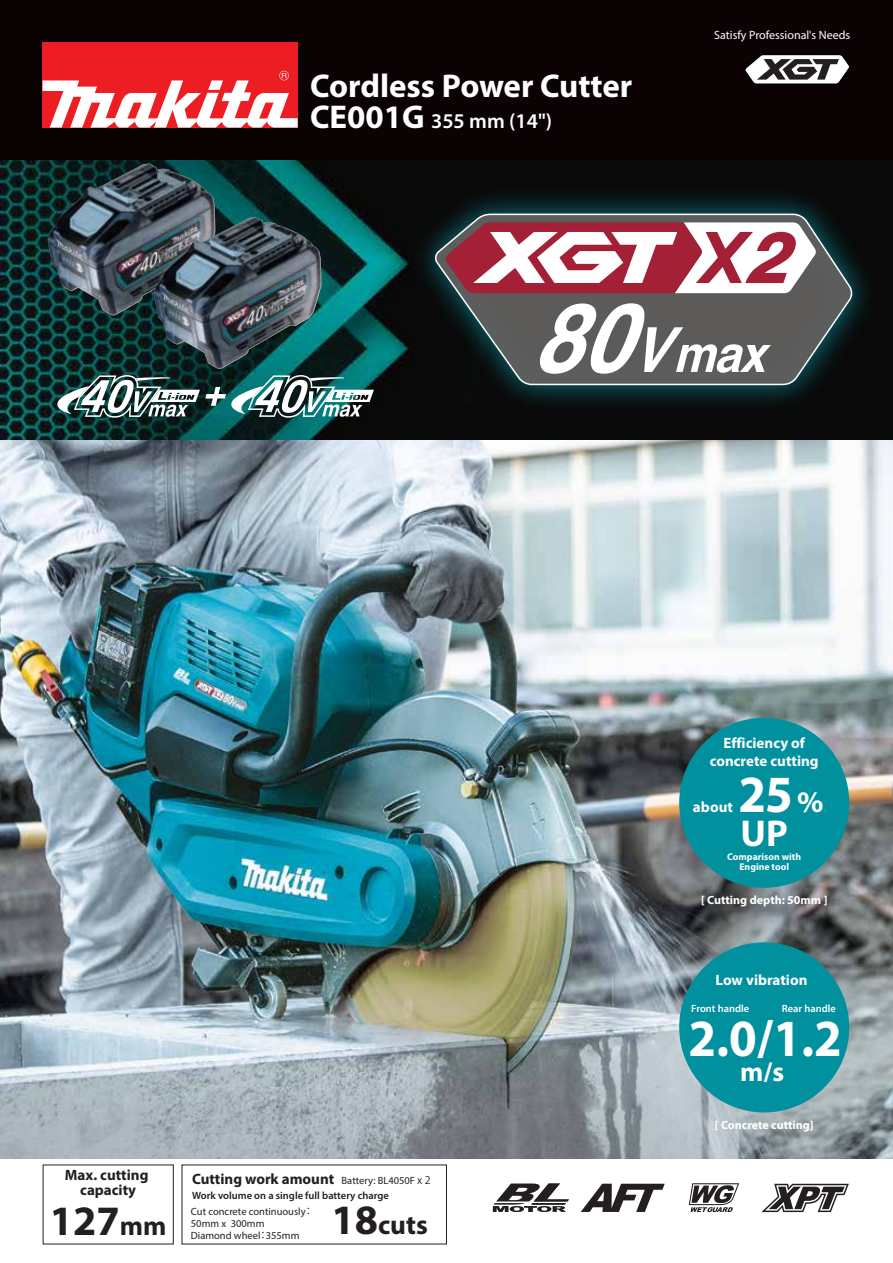
<style>
.page{position:relative;width:893px;height:1263px;background:#fff}
.page>*{position:absolute;margin:0;border:0;box-sizing:border-box;transform-origin:0 0}
.t1{font:700 52.5px "Myriad Pro";color:#fff;scale:.95 1}
.t2{font:700 42px "Myriad Pro";color:#231f20}
.t3{font:700 37.5px "Myriad Pro";color:#fff}
.t4{font:700 33px "Myriad Pro";color:#fff}
.t5{font:700 27.15px "Myriad Pro";color:#231f20}
.t6{font:700 27.15px "Myriad Pro";color:#fff}
.t7{font:600 21px "Myriad Pro";color:#fff}
.t8{font:700 15px/18px "Myriad Pro";color:#fff;text-align:center}
.t9{font:700 15px/15px "Myriad Pro";color:#231f20;text-align:center}
.t10{font:700 12px "Myriad Pro";color:#fff}
.t11{font:12px "Myriad Pro";color:#fff}
.t12{font:10.5px/12px "Myriad Pro";color:#231f20}
.t13{font:600 10.5px "Myriad Pro";color:#231f20}
.t14{font:600 10.5px "Myriad Pro";color:#fff}
.t15{font:700 9.75px/10.5px "Myriad Pro";color:#fff;text-align:center}
.s1{font-weight:700;font-size:33px}
.s2{font-size:27.15px}
.s3{font-family:"Koz Go Pr 6 N"}
.s4{font-size:42px}
.s5{font-size:30px}
</style>
<div class="page">
<img style="left:0;top:440px;width:893px;height:719px">
<svg style="left:0;top:159px;width:893px;height:281px;background:#082d2c"></svg>
<div style="left:0;top:0;width:893px;height:159px;background:#0a0203"></div>
<svg style="left:745px;top:55px;width:104px;height:28px;background:#989696"></svg>
<div style="left:43px;top:43px;width:255px;height:85px;background:#ed1d24"></div>
<svg style="left:43px;top:71px;width:255px;height:57px"></svg>
<img style="left:57px;top:375px;width:317px;height:43px">
<img style="left:396px;top:175px;width:495px;height:249px">
<svg style="left:433px;top:213px;width:421px;height:173px;background:#434a4a"></svg>
<svg style="left:539px;top:303px;width:232px;height:71px"></svg>
<svg style="left:445px;top:222px;width:371px;height:71px"></svg>
<svg style="left:493px;top:1183px;width:76px;height:29px"></svg>
<svg style="left:602px;top:1183px;width:63px;height:1px"></svg>
<svg style="left:581px;top:1184px;width:84px;height:28px"></svg>
<svg style="left:689px;top:1183px;width:50px;height:29px"></svg>
<svg style="left:762px;top:1183px;width:87px;height:30px"></svg>
<svg style="left:761px;top:1184px;width:88px;height:28px"></svg>
<div style="left:679px;top:718px;width:170px;height:170px;background:#00909e;border-radius:50%"></div>
<div style="left:679px;top:942px;width:170px;height:170px;background:#00909e;border-radius:50%"></div>
<img style="left:48px;top:163px;width:167px;height:153px">
<img style="left:154px;top:217px;width:167px;height:152px">
<h3 class="t4" style="left:310px;top:64px;width:324px">Cordless Power Cutter</h3>
<h3 class="t7" style="left:310px;top:107px;width:244px"><span class="s1">CE001G</span> 355 mm (14")</h3>
<p class="t11" style="left:714px;top:27px;width:138px">Satisfy Professional's Needs</p>
<h3 class="t9" style="left:65px;top:1167px;width:85px">Max. cutting capacity</h3>
<h2 class="t2" style="left:50px;top:1193px;width:118px">127<span class="s2">mm</span></h2>
<h3 class="t9" style="left:192px;top:1171px;width:144px">Cutting work amount</h3>
<p class="t12" style="left:191px;top:1205px;width:124px">Cut concrete continuously<span class="s3">：<br></span>50mm x 300mm<br>Diamond wheel<span class="s3">：</span>355mm</p>
<p class="t12" style="left:342px;top:1174px;width:91px">Battery: BL4050F <span class="s3">x 2</span></p>
<h3 class="t5" style="left:331px;top:1207px;width:98px"><span class="s4">18</span>cuts</h3>
<p class="t13" style="left:192px;top:1189px;width:198px">Work volume on a single full battery charge</p>
<h3 class="t8" style="left:710px;top:733px;width:110px">Efficiency of concrete cutting</h3>
<h1 class="t1" style="left:738px;top:760px;width:91px">25<span class="s5">%</span></h1>
<h3 class="t8" style="left:693px;top:797px;width:42px">about</h3>
<h3 class="t3" style="left:741px;top:808px;width:49px">UP</h3>
<p class="t15" style="left:727px;top:851px;width:75px">Comparison with<br>Engine tool</p>
<p class="t10" style="left:701px;top:892px;width:128px">[ Cutting depth: 50mm ]</p>
<h3 class="t8" style="left:716px;top:971px;width:93px">Low vibration</h3>
<p class="t14" style="left:691px;top:1002px;width:60px">Front handle</p>
<p class="t14" style="left:782px;top:1002px;width:56px">Rear handle</p>
<h1 class="t1" style="left:689px;top:1004px;width:163px">2.0/1.2</h1>
<h3 class="t6" style="left:740px;top:1054px;width:46px">m/s</h3>
<p class="t10" style="left:715px;top:1117px;width:100px">[ Concrete cutting]</p>
</div>
